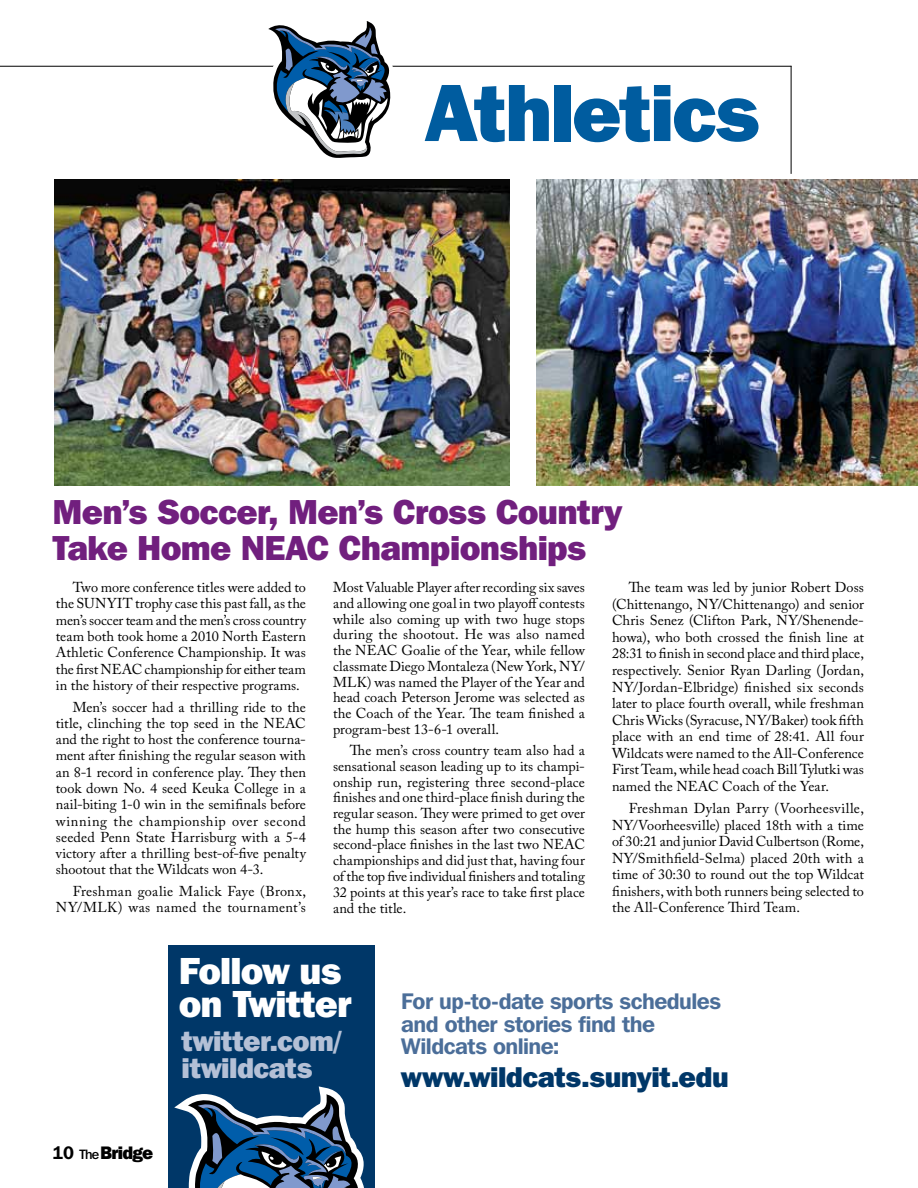
<style>
.page{position:relative;width:918px;height:1188px;background:#fff}
.page>*{position:absolute;margin:0;border:0;box-sizing:border-box;transform-origin:0 0}
.t1{font:800 80.7px "Franklin Gothic IT Cby BT";letter-spacing:-.025em;color:#005c9f}
.t2{font:800 37.5px/33px "Franklin Gothic IT Cby BT";letter-spacing:-.02em;color:#fff}
.t3{font:800 34.5px/36px "Franklin Gothic IT Cby BT";letter-spacing:-.02em;color:#711f7e}
.t4{font:800 28.5px "Franklin Gothic IT Cby BT";letter-spacing:-.02em;color:#003768}
.t5{font:800 28.5px/27px "Franklin Gothic IT Cby BT";letter-spacing:-.02em;color:#b4c0d6}
.t6{font:600 22.5px/22.5px "Franklin Gothic IT Cby BT";letter-spacing:-.025em;color:#4b6e99}
.t7{font:800 18px "Franklin Gothic IT Cby BT";letter-spacing:-.05em;color:#000}
.t8{font:14.25px/15.8px "Adobe Caslon Pro";letter-spacing:.005em;color:#000;text-align:justify}
.t9{font:14.25px/16.4px "Adobe Caslon Pro";letter-spacing:.025em;color:#000;text-align:right}
.s1{font-weight:600}
.s2{font-weight:500;font-size:13.5px}
</style>
<div class="page">
<hr style="left:0;top:66px;width:791px;height:1px;background:#000">
<hr style="left:791px;top:66px;width:1px;height:108px;background:#000">
<svg style="left:259px;top:21px;width:135px;height:137px"></svg>
<div style="left:168px;top:945px;width:206px;height:243px;background:#003768"></div>
<svg style="left:174px;top:1086px;width:190px;height:102px"></svg>
<img style="left:54px;top:179px;width:456px;height:306px">
<img style="left:537px;top:179px;width:381px;height:306px">
<h1 class="t1" style="left:426px;top:61px;width:336px">Athletics</h1>
<h3 class="t3" style="left:52px;top:493px;width:572px">Men’s Soccer, Men’s Cross Country<br>Take Home NEAC Championships</h3>
<p class="t8" style="left:56px;top:579px;width:252px;line-height:16.4px;text-indent:17px">Two more conference titles were added to the SUNYIT trophy case this past fall, as the men’s soccer team and the men’s cross country team both took home a 2010 North Eastern Athletic Conference Championship. It was the first NEAC championship for either team in the history of their respective programs.</p>
<p class="t8" style="left:56px;top:699px;width:252px;line-height:16.4px;text-indent:17px">Men’s soccer had a thrilling ride to the title, clinching the top seed in the NEAC and the right to host the conference tourna&shy;ment after finishing the regular season with an 8-1 record in conference play. They then took down No. 4 seed Keuka College in a nail-biting 1-0 win in the semifinals before winning the championship over second seeded Penn State Harrisburg with a 5-4 victory after a thrilling best-of-five penalty shootout that the Wildcats won 4-3.</p>
<p class="t9" style="left:56px;top:883px;width:252px">Freshman goalie Malick Faye (Bronx,<br>NY/MLK) was named the tournament’s</p>
<p class="t8" style="left:612px;top:579px;width:254px;line-height:16.5px;text-indent:17px">The team was led by junior Robert Doss (Chittenango, NY/Chittenango) and senior Chris Senez (Clifton Park, NY/Shenende&shy;howa), who both crossed the finish line at 28:31 to finish in second place and third place, respectively. Senior Ryan Darling (Jordan, NY/Jordan-Elbridge) finished six seconds later to place fourth overall, while freshman Chris Wicks (Syracuse, NY/Baker) took fifth place with an end time of 28:41. All four Wildcats were named to the All-Conference First Team, while head coach Bill Tylutki was named the NEAC Coach of the Year.</p>
<p class="t8" style="left:612px;top:800px;width:253px;line-height:16.5px;text-indent:17px">Freshman Dylan Parry (Voorheesville, NY/Voorheesville) placed 18th with a time of 30:21 and junior David Culbertson (Rome, NY/Smithfield-Selma) placed 20th with a time of 30:30 to round out the top Wildcat finishers, with both runners being selected to the All-Conference Third Team.</p>
<p class="t8" style="left:333px;top:579px;width:253px">Most Valuable Player after recording six saves and allowing one goal in two playoff contests while also coming up with two huge stops during the shootout. He was also named the NEAC Goalie of the Year, while fellow classmate Diego Montaleza (New York, NY/ MLK) was named the Player of the Year and head coach Peterson Jerome was selected as the Coach of the Year. The team finished a program-best 13-6-1 overall.</p>
<p class="t8" style="left:333px;top:742px;width:254px;text-indent:17px">The men’s cross country team also had a sensational season leading up to its champi&shy;onship run, registering three second-place finishes and one third-place finish during the regular season. They were primed to get over the hump this season after two consecutive second-place finishes in the last two NEAC championships and did just that, having four of the top five individual finishers and totaling 32 points at this year’s race to take first place and the title.</p>
<h2 class="t2" style="left:179px;top:954px;width:175px">Follow us on Twitter</h2>
<h3 class="t5" style="left:182px;top:1027px;width:161px">twitter.com/ itwildcats</h3>
<p class="t7" style="left:52px;top:1142px;width:102px"><span class="s1">10</span> <span class="s2">The</span>Bridge</p>
<h3 class="t6" style="left:401px;top:990px;width:322px">For up-to-date sports schedules and other stories find the<br>Wildcats online:</h3>
<h3 class="t4" style="left:401px;top:1059px;width:329px">www.wildcats.sunyit.edu</h3>
</div>
